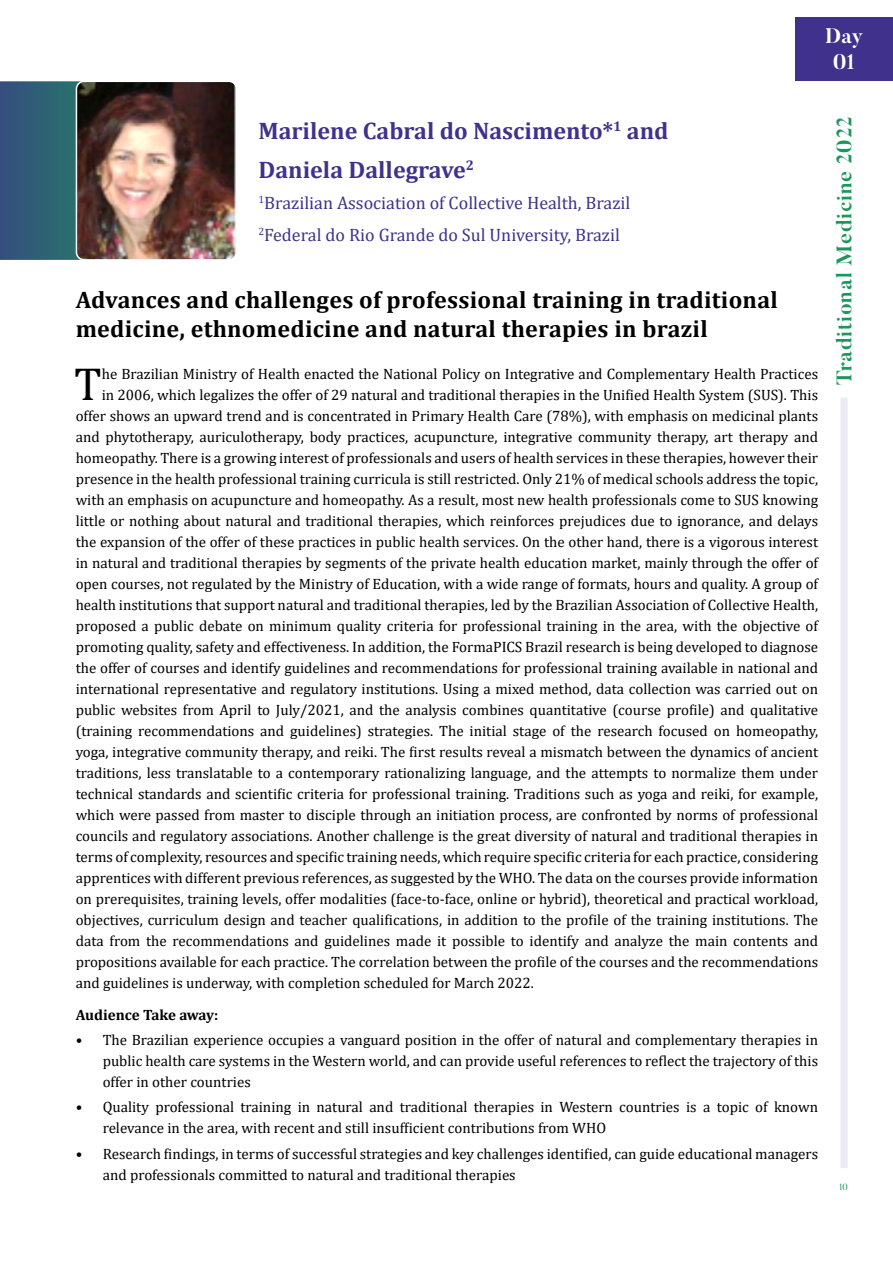
<style>
.page{position:relative;width:893px;height:1263px;background:#fff}
.page>*{position:absolute;margin:0;border:0;box-sizing:border-box;transform-origin:0 0}
.t1{font:46.5px "Cambria";color:#000}
.t2{font:700 24px/28.8px "Cambria";letter-spacing:.01em;color:#000}
.t3{font:700 24px/38.4px "Cambria";color:#40318c}
.t4{font:700 21px "Butler";letter-spacing:.04em;color:#1b975b}
.t5{font:700 21px/26.2px "Butler";color:#fff;text-align:center}
.t6{font:18px/31.7px "Cambria";color:#40318c}
.t7{font:15px/21px "Cambria";color:#000}
.t8{font:700 15px "Cambria";letter-spacing:-.005em;color:#000}
.t9{font:9px "Butler";color:#1b975b;scale:.95 1}
</style>
<div class="page">
<div style="left:840px;top:398px;width:8px;height:770px;background:#eceaf3"></div>
<div style="left:795px;top:17px;width:98px;height:64px;background:#40318c"></div>
<svg style="left:0;top:81px;width:76px;height:179px;background:#305f76"></svg>
<img style="left:76px;top:81px;width:158px;height:179px">
<div style="left:76px;top:81px;width:161px;height:180px;border:2px solid #fff;border-radius:8px"></div>
<h3 class="t5" style="left:825px;top:23px;width:39px">Day<br>01</h3>
<h2 class="t3" style="left:258px;top:111px;width:412px">Marilene Cabral do Nascimento*<sup>1</sup> and<br>Daniela Dallegrave<sup>2</sup></h2>
<p class="t6" style="left:258px;top:187px;width:374px"><sup>1</sup>Brazilian Association of Collective Health, Brazil<br><sup>2</sup>Federal do Rio Grande do Sul University, Brazil</p>
<h2 class="t2" style="left:76px;top:285px;width:704px">Advances and challenges of professional training in traditional medicine, ethnomedicine and natural therapies in brazil</h2>
<h1 class="t1" style="left:74px;top:356px;width:29px">T</h1>
<p class="t7" style="left:102px;top:363px;width:718px">he Brazilian Ministry of Health enacted the National Policy on Integrative and Complementary Health Practices</p>
<p class="t7" style="left:102px;top:384px;width:718px">in 2006, which legalizes the offer of 29 natural and traditional therapies in the Unified Health System (SUS). This</p>
<p class="t7" style="left:76px;top:405px;width:744px">offer shows an upward trend and is concentrated in Primary Health Care (78%), with emphasis on medicinal plants</p>
<p class="t7" style="left:76px;top:426px;width:744px">and phytotherapy, auriculotherapy, body practices, acupuncture, integrative community therapy, art therapy and</p>
<p class="t7" style="left:76px;top:447px;width:744px">homeopathy. There is a growing interest of professionals and users of health services in these therapies, however their</p>
<p class="t7" style="left:76px;top:468px;width:744px">presence in the health professional training curricula is still restricted. Only 21% of medical schools address the topic,</p>
<p class="t7" style="left:76px;top:489px;width:744px">with an emphasis on acupuncture and homeopathy. As a result, most new health professionals come to SUS knowing</p>
<p class="t7" style="left:76px;top:510px;width:744px">little or nothing about natural and traditional therapies, which reinforces prejudices due to ignorance, and delays</p>
<p class="t7" style="left:76px;top:531px;width:744px">the expansion of the offer of these practices in public health services. On the other hand, there is a vigorous interest</p>
<p class="t7" style="left:76px;top:552px;width:744px">in natural and traditional therapies by segments of the private health education market, mainly through the offer of</p>
<p class="t7" style="left:76px;top:573px;width:744px">open courses, not regulated by the Ministry of Education, with a wide range of formats, hours and quality. A group of</p>
<p class="t7" style="left:76px;top:594px;width:744px">health institutions that support natural and traditional therapies, led by the Brazilian Association of Collective Health,</p>
<p class="t7" style="left:76px;top:615px;width:744px">proposed a public debate on minimum quality criteria for professional training in the area, with the objective of</p>
<p class="t7" style="left:76px;top:636px;width:744px">promoting quality, safety and effectiveness. In addition, the FormaPICS Brazil research is being developed to diagnose</p>
<p class="t7" style="left:76px;top:657px;width:744px">the offer of courses and identify guidelines and recommendations for professional training available in national and</p>
<p class="t7" style="left:76px;top:678px;width:744px">international representative and regulatory institutions. Using a mixed method, data collection was carried out on</p>
<p class="t7" style="left:76px;top:699px;width:744px">public websites from April to July/2021, and the analysis combines quantitative (course profile) and qualitative</p>
<p class="t7" style="left:76px;top:720px;width:744px">(training recommendations and guidelines) strategies. The initial stage of the research focused on homeopathy,</p>
<p class="t7" style="left:76px;top:741px;width:744px">yoga, integrative community therapy, and reiki. The first results reveal a mismatch between the dynamics of ancient</p>
<p class="t7" style="left:76px;top:762px;width:744px">traditions, less translatable to a contemporary rationalizing language, and the attempts to normalize them under</p>
<p class="t7" style="left:76px;top:783px;width:744px">technical standards and scientific criteria for professional training. Traditions such as yoga and reiki, for example,</p>
<p class="t7" style="left:76px;top:804px;width:744px">which were passed from master to disciple through an initiation process, are confronted by norms of professional</p>
<p class="t7" style="left:76px;top:825px;width:744px">councils and regulatory associations. Another challenge is the great diversity of natural and traditional therapies in</p>
<p class="t7" style="left:76px;top:846px;width:744px">terms of complexity, resources and specific training needs, which require specific criteria for each practice, considering</p>
<p class="t7" style="left:76px;top:867px;width:744px">apprentices with different previous references, as suggested by the WHO. The data on the courses provide information</p>
<p class="t7" style="left:76px;top:888px;width:744px">on prerequisites, training levels, offer modalities (face-to-face, online or hybrid), theoretical and practical workload,</p>
<p class="t7" style="left:76px;top:909px;width:744px">objectives, curriculum design and teacher qualifications, in addition to the profile of the training institutions. The</p>
<p class="t7" style="left:76px;top:930px;width:744px">data from the recommendations and guidelines made it possible to identify and analyze the main contents and</p>
<p class="t7" style="left:76px;top:951px;width:744px">propositions available for each practice. The correlation between the profile of the courses and the recommendations</p>
<p class="t7" style="left:76px;top:972px;width:460px">and guidelines is underway, with completion scheduled for March 2022.</p>
<p class="t8" style="left:76px;top:1006px;width:144px">Audience Take away:</p>
<p class="t7" style="left:103px;top:1029px;width:717px;text-align:justify;text-indent:-27px">• The Brazilian experience occupies a vanguard position in the offer of natural and complementary therapies in public health care systems in the Western world, and can provide useful references to reflect the trajectory of this offer in other countries</p>
<p class="t7" style="left:103px;top:1096px;width:717px;text-indent:-27px">• Quality professional training in natural and traditional therapies in Western countries is a topic of known relevance in the area, with recent and still insufficient contributions from WHO</p>
<p class="t7" style="left:103px;top:1143px;width:717px;text-indent:-27px">• Research findings, in terms of successful strategies and key challenges identified, can guide educational managers and professionals committed to natural and traditional therapies</p>
<h3 class="t4" style="left:831px;top:385px;width:270px;rotate:-90deg">Traditional Medicine 2022</h3>
<p class="t9" style="left:839px;top:1181px;width:10px">10</p>
</div>
